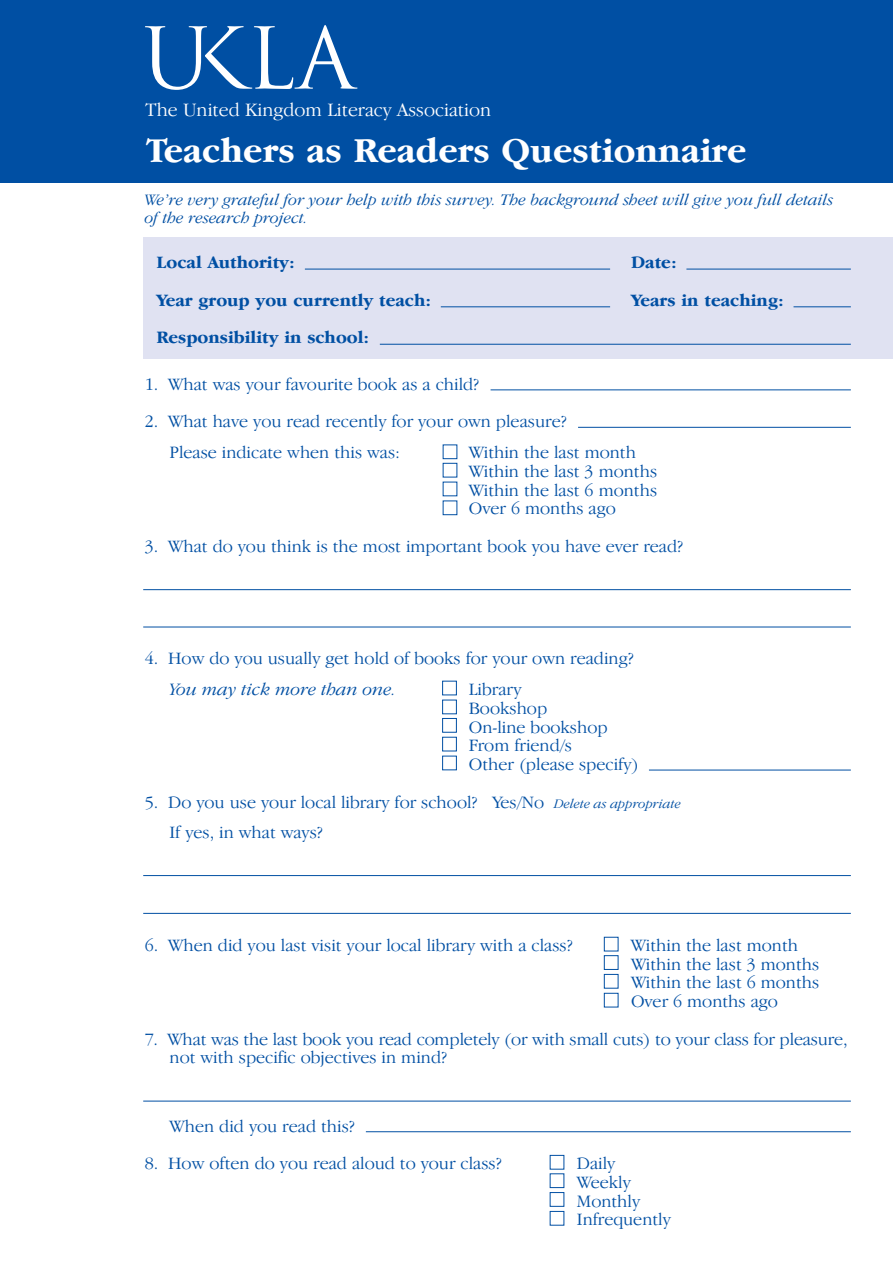
<style>
.page{position:relative;width:893px;height:1263px;background:#fff}
.page>*{position:absolute;margin:0;border:0;box-sizing:border-box;transform-origin:0 0}
.t1{font:82.8px "Trajan";color:#fff}
.t2{font:700 36px "Garamond IT Cby BT";color:#fff}
.t3{font:300 19.65px "Garamond IT Cby BT";color:#fff}
.t4{font:300 18px/18.8px "Garamond IT Cby BT";color:#004fa3}
.t5{font:700 18px "Garamond IT Cby BT";color:#004fa3}
.t6{font:italic 300 18px "Garamond IT Cby BT";color:#004fa3}
.t7{font:italic 300 16.5px/18px "Garamond IT Cby BT";color:#004fa3}
.s1{font-style:italic;font-size:13.5px}
</style>
<div class="page">
<svg style="left:442px;top:445px;width:176px;height:562px"></svg>
<hr style="left:490px;top:390px;width:360px;height:1px;background:#004fa3">
<hr style="left:578px;top:427px;width:272px;height:1px;background:#004fa3">
<hr style="left:143px;top:589px;width:707px;height:1px;background:#004fa3">
<hr style="left:143px;top:627px;width:707px;height:1px;background:#004fa3">
<hr style="left:649px;top:770px;width:201px;height:1px;background:#004fa3">
<hr style="left:143px;top:875px;width:707px;height:1px;background:#004fa3">
<hr style="left:143px;top:913px;width:707px;height:1px;background:#004fa3">
<hr style="left:143px;top:1101px;width:707px;height:1px;background:#004fa3">
<div style="left:0;top:0;width:892px;height:183px;background:#004fa3"></div>
<div style="left:143px;top:237px;width:749px;height:122px;background:#e0e2f2"></div>
<hr style="left:686px;top:269px;width:164px;height:1px;background:#004fa3">
<hr style="left:793px;top:307px;width:57px;height:1px;background:#004fa3">
<hr style="left:380px;top:344px;width:470px;height:1px;background:#004fa3">
<hr style="left:305px;top:269px;width:305px;height:1px;background:#004fa3">
<hr style="left:441px;top:307px;width:169px;height:1px;background:#004fa3">
<svg style="left:442px;top:681px;width:122px;height:545px"></svg>
<hr style="left:366px;top:1131px;width:484px;height:1px;background:#004fa3">
<h1 class="t1" style="left:142px;top:9px;width:214px">U A</h1>
<h1 class="t1" style="left:183px;top:9px;width:113px">KL</h1>
<p class="t3" style="left:145px;top:98px;width:347px">The United Kingdom Literacy Association</p>
<h2 class="t2" style="left:146px;top:130px;width:602px">Teachers as Readers Questionnaire</h2>
<p class="t7" style="left:145px;top:190px;width:690px">We’re very grateful for your help with this survey. The background sheet will give you full details of the research project.</p>
<p class="t5" style="left:156px;top:253px;width:140px">Local Authority:</p>
<p class="t5" style="left:631px;top:253px;width:47px">Date:</p>
<p class="t5" style="left:156px;top:290px;width:276px">Year group you currently teach:</p>
<p class="t5" style="left:631px;top:290px;width:154px">Years in teaching:</p>
<p class="t5" style="left:156px;top:328px;width:214px">Responsibility in school:</p>
<p class="t4" style="left:145px;top:375px;width:336px">1. What was your favourite book as a child?</p>
<p class="t4" style="left:169px;top:406px;width:398px;line-height:30.8px;text-indent:-25px">2. What have you read recently for your own pleasure?<br>Please indicate when this was:</p>
<p class="t4" style="left:469px;top:443px;width:190px">Within the last month<br>Within the last 3 months<br>Within the last 6 months<br>Over 6 months ago</p>
<p class="t4" style="left:145px;top:537px;width:540px">3. What do you think is the most important book you have ever read?</p>
<p class="t4" style="left:145px;top:649px;width:490px">4. How do you usually get hold of books for your own reading?</p>
<p class="t6" style="left:169px;top:679px;width:228px">You may tick more than one.</p>
<p class="t4" style="left:469px;top:680px;width:171px">Library<br>Bookshop<br>On-line bookshop<br>From friend/s<br>Other (please specify)</p>
<p class="t4" style="left:169px;top:786px;width:513px;line-height:30.8px;text-indent:-25px">5. Do you use your local library for school? Yes/No <span class="s1">Delete as appropriate<br></span>If yes, in what ways?</p>
<p class="t4" style="left:145px;top:936px;width:429px">6. When did you last visit your local library with a class?</p>
<p class="t4" style="left:631px;top:936px;width:190px">Within the last month<br>Within the last 3 months<br>Within the last 6 months<br>Over 6 months ago</p>
<p class="t4" style="left:169px;top:1029px;width:679px;text-indent:-25px">7. What was the last book you read completely (or with small cuts) to your class for pleasure, not with specific objectives in mind?</p>
<p class="t4" style="left:169px;top:1116px;width:187px">When did you read this?</p>
<p class="t4" style="left:145px;top:1154px;width:358px">8. How often do you read aloud to your class?</p>
<p class="t4" style="left:577px;top:1154px;width:95px">Daily<br>Weekly<br>Monthly<br>Infrequently</p>
</div>
